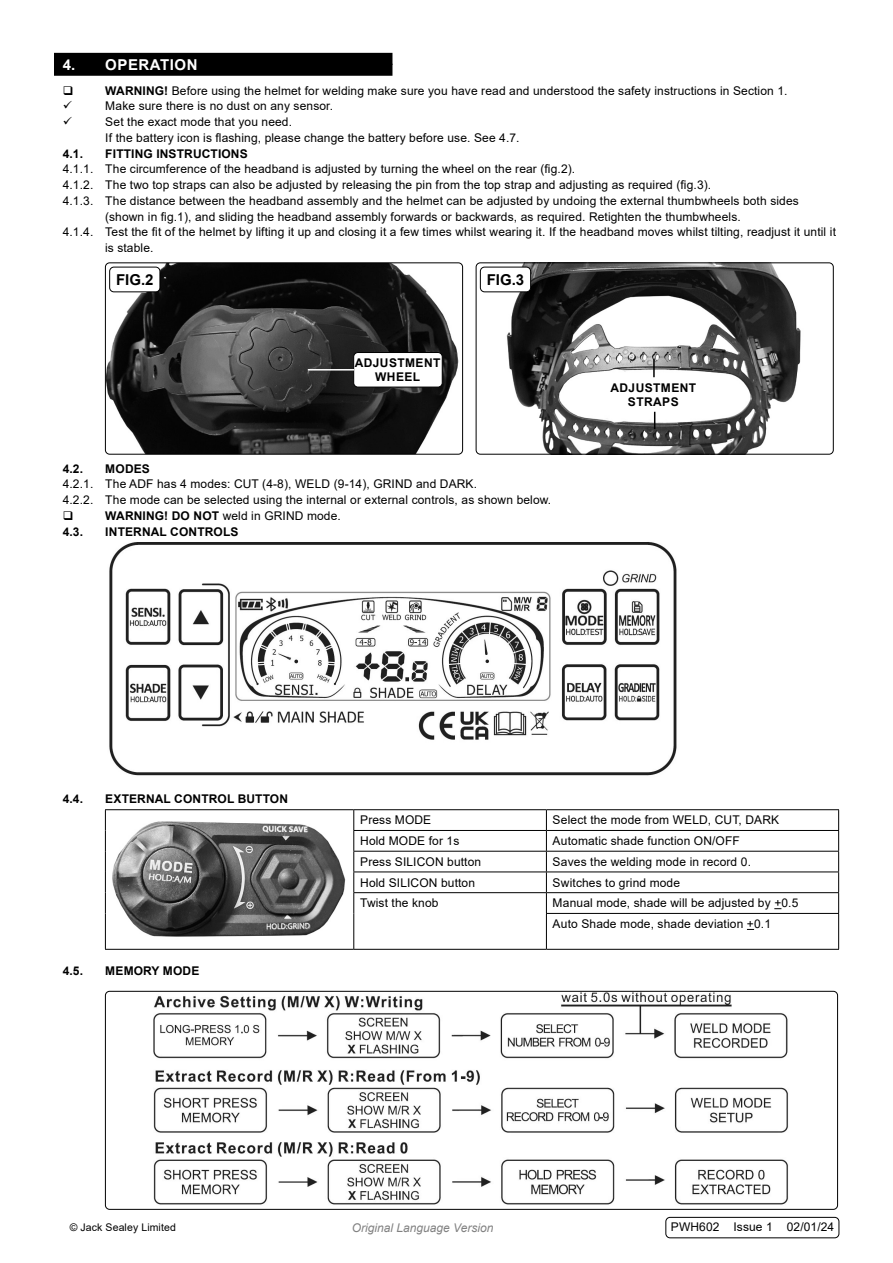
<style>
.page{position:relative;width:893px;height:1263px;background:#fff}
.page>*{position:absolute;margin:0;border:0;box-sizing:border-box;transform-origin:0 0}
.t1{font:700 15px "Arial";letter-spacing:.035em;color:#fff}
.t2{font:700 15px "Arial";color:#000}
.Body_tabbed{font:12px/15.8px "Arial";letter-spacing:.01em;color:#000}
.Body{font:12px "Arial";letter-spacing:.01em;color:#000}
.t3{font:700 12px "Arial";letter-spacing:.01em;color:#000}
.t4{font:700 12px/14.4px "Arial";letter-spacing:.035em;color:#000;text-align:center}
.t5{font:italic 12px "Arial";color:#818181}
.Body__Footer{font:12px "Arial";letter-spacing:.01em;color:#000}
.Body__Justified__7pt{font:10.5px "Arial";letter-spacing:.01em;color:#000}
.s1{font-weight:700}
</style>
<div class="page">
<div style="left:54px;top:64px;width:338px;height:12px;background:#000"></div>
<div style="left:54px;top:53px;width:338px;height:12px;background:#000"></div>
<img style="left:107px;top:264px;width:354px;height:189px">
<div style="left:105px;top:262px;width:358px;height:193px;border:1px solid #000;border-radius:4px"></div>
<div style="left:110px;top:267px;width:50px;height:25px;background:#fff;border-radius:4px"></div>
<div style="left:109px;top:267px;width:51px;height:25px;border:1px solid #000;border-radius:4px"></div>
<div style="left:354px;top:352px;width:88px;height:35px;background:#fff;border-radius:4px"></div>
<div style="left:353px;top:352px;width:90px;height:35px;border:1px solid #000;border-radius:4px"></div>
<hr style="left:308px;top:369px;width:46px;height:1px;background:#fff">
<img style="left:503px;top:264px;width:298px;height:189px">
<div style="left:476px;top:262px;width:358px;height:193px;border:1px solid #000;border-radius:4px"></div>
<div style="left:480px;top:267px;width:51px;height:25px;background:#fff;border-radius:4px"></div>
<div style="left:480px;top:267px;width:51px;height:25px;border:1px solid #000;border-radius:4px"></div>
<div style="left:608px;top:378px;width:92px;height:34px;background:#fff;border-radius:4px"></div>
<svg style="left:653px;top:358px;width:2px;height:19px"></svg>
<svg style="left:654px;top:412px;width:1px;height:17px"></svg>
<img style="left:109px;top:542px;width:568px;height:234px">
<hr style="left:105px;top:809px;width:249px;height:1px;background:#000">
<svg style="left:105px;top:810px;width:1px;height:103px"></svg>
<hr style="left:105px;top:913px;width:1px;height:36px;background:#000">
<hr style="left:105px;top:949px;width:249px;height:1px;background:#000">
<hr style="left:354px;top:809px;width:192px;height:1px;background:#000">
<hr style="left:546px;top:809px;width:293px;height:1px;background:#000">
<hr style="left:353px;top:830px;width:193px;height:1px;background:#000">
<hr style="left:546px;top:830px;width:293px;height:1px;background:#000">
<hr style="left:353px;top:851px;width:193px;height:1px;background:#000">
<hr style="left:546px;top:851px;width:293px;height:1px;background:#000">
<hr style="left:353px;top:871px;width:193px;height:1px;background:#000">
<hr style="left:546px;top:871px;width:293px;height:1px;background:#000">
<hr style="left:353px;top:892px;width:193px;height:1px;background:#000">
<svg style="left:353px;top:810px;width:1px;height:103px"></svg>
<hr style="left:353px;top:913px;width:1px;height:36px;background:#000">
<hr style="left:354px;top:949px;width:192px;height:1px;background:#000">
<hr style="left:546px;top:892px;width:293px;height:1px;background:#000">
<svg style="left:546px;top:810px;width:1px;height:103px"></svg>
<svg style="left:838px;top:810px;width:1px;height:103px"></svg>
<hr style="left:546px;top:913px;width:293px;height:1px;background:#000">
<hr style="left:546px;top:914px;width:1px;height:35px;background:#000">
<hr style="left:838px;top:914px;width:1px;height:35px;background:#000">
<hr style="left:546px;top:949px;width:293px;height:1px;background:#000">
<img style="left:112px;top:821px;width:233px;height:116px">
<img style="left:153px;top:993px;width:636px;height:212px">
<div style="left:105px;top:991px;width:733px;height:219px;border:1px solid #000;border-radius:4px"></div>
<div style="left:665px;top:1217px;width:174px;height:21px;border:1px solid #000;border-radius:4px"></div>
<p class="t1" style="left:63px;top:54px;width:136px">4. OPERATION</p>
<p class="Body_tabbed" style="left:105px;top:82px;width:684px"><span class="s1">WARNING!</span> Before using the helmet for welding make sure you have read and understood the safety instructions in Section 1.</p>
<p class="Body_tabbed" style="left:105px;top:98px;width:229px">Make sure there is no dust on any sensor.</p>
<p class="Body_tabbed" style="left:105px;top:114px;width:188px">Set the exact mode that you need.</p>
<p class="Body_tabbed" style="left:105px;top:130px;width:416px">If the battery icon is flashing, please change the battery before use. See 4.7.</p>
<p class="t3" style="left:63px;top:145px;width:22px">4.1.</p>
<p class="t3" style="left:105px;top:145px;width:144px">FITTING INSTRUCTIONS</p>
<p class="Body_tabbed" style="left:63px;top:161px;width:514px">4.1.1. The circumference of the headband is adjusted by turning the wheel on the rear (fig.2).</p>
<p class="Body_tabbed" style="left:63px;top:177px;width:650px">4.1.2. The two top straps can also be adjusted by releasing the pin from the top strap and adjusting as required (fig.3).</p>
<p class="Body_tabbed" style="left:105px;top:193px;width:695px;text-indent:-42px">4.1.3. The distance between the headband assembly and the helmet can be adjusted by undoing the external thumbwheels both sides (shown in fig.1), and sliding the headband assembly forwards or backwards, as required. Retighten the thumbwheels.</p>
<p class="Body_tabbed" style="left:105px;top:224px;width:732px;text-indent:-42px">4.1.4. Test the fit of the helmet by lifting it up and closing it a few times whilst wearing it. If the headband moves whilst tilting, readjust it until it is stable.</p>
<p class="t2" style="left:116px;top:269px;width:39px">FIG.2</p>
<p class="t2" style="left:487px;top:269px;width:39px">FIG.3</p>
<p class="t4" style="left:355px;top:356px;width:87px">ADJUSTMENT<br>WHEEL</p>
<p class="t3" style="left:63px;top:460px;width:22px">4.2.</p>
<p class="t3" style="left:105px;top:460px;width:46px">MODES</p>
<p class="Body_tabbed" style="left:63px;top:476px;width:416px">4.2.1. The ADF has 4 modes: CUT (4-8), WELD (9-14), GRIND and DARK.</p>
<p class="Body_tabbed" style="left:63px;top:492px;width:490px">4.2.2. The mode can be selected using the internal or external controls, as shown below.</p>
<p class="Body_tabbed" style="left:105px;top:508px;width:237px"><span class="s1">WARNING! DO NOT</span> weld in GRIND mode.</p>
<p class="t3" style="left:63px;top:523px;width:22px">4.3.</p>
<p class="t3" style="left:105px;top:523px;width:135px">INTERNAL CONTROLS</p>
<p class="t4" style="left:610px;top:381px;width:87px">ADJUSTMENT<br>STRAPS</p>
<p class="t3" style="left:63px;top:791px;width:22px">4.4.</p>
<p class="t3" style="left:105px;top:791px;width:184px">EXTERNAL CONTROL BUTTON</p>
<p class="t3" style="left:63px;top:962px;width:22px">4.5.</p>
<p class="t3" style="left:105px;top:962px;width:96px">MEMORY MODE</p>
<p class="Body" style="left:360px;top:812px;width:73px">Press MODE</p>
<p class="Body" style="left:553px;top:812px;width:228px">Select the mode from WELD, CUT, DARK</p>
<p class="Body" style="left:360px;top:833px;width:101px">Hold MODE for 1s</p>
<p class="Body" style="left:553px;top:833px;width:189px">Automatic shade function ON/OFF</p>
<p class="Body" style="left:360px;top:853px;width:123px">Press SILICON button</p>
<p class="Body" style="left:553px;top:853px;width:200px">Saves the welding mode in record 0.</p>
<p class="Body" style="left:360px;top:874px;width:117px">Hold SILICON button</p>
<p class="Body" style="left:553px;top:874px;width:129px">Switches to grind mode</p>
<p class="Body" style="left:360px;top:895px;width:80px">Twist the knob</p>
<p class="Body" style="left:553px;top:895px;width:247px">Manual mode, shade will be adjusted by +0.5</p>
<p class="Body" style="left:553px;top:916px;width:220px">Auto Shade mode, shade deviation +0.1</p>
<p class="Body__Justified__7pt" style="left:70px;top:1220px;width:108px">© Jack Sealey Limited</p>
<p class="t5" style="left:352px;top:1220px;width:143px">Original Language Version</p>
<p class="Body__Footer" style="left:671px;top:1218px;width:165px">PWH602 Issue 1 02/01/24</p>
</div>
